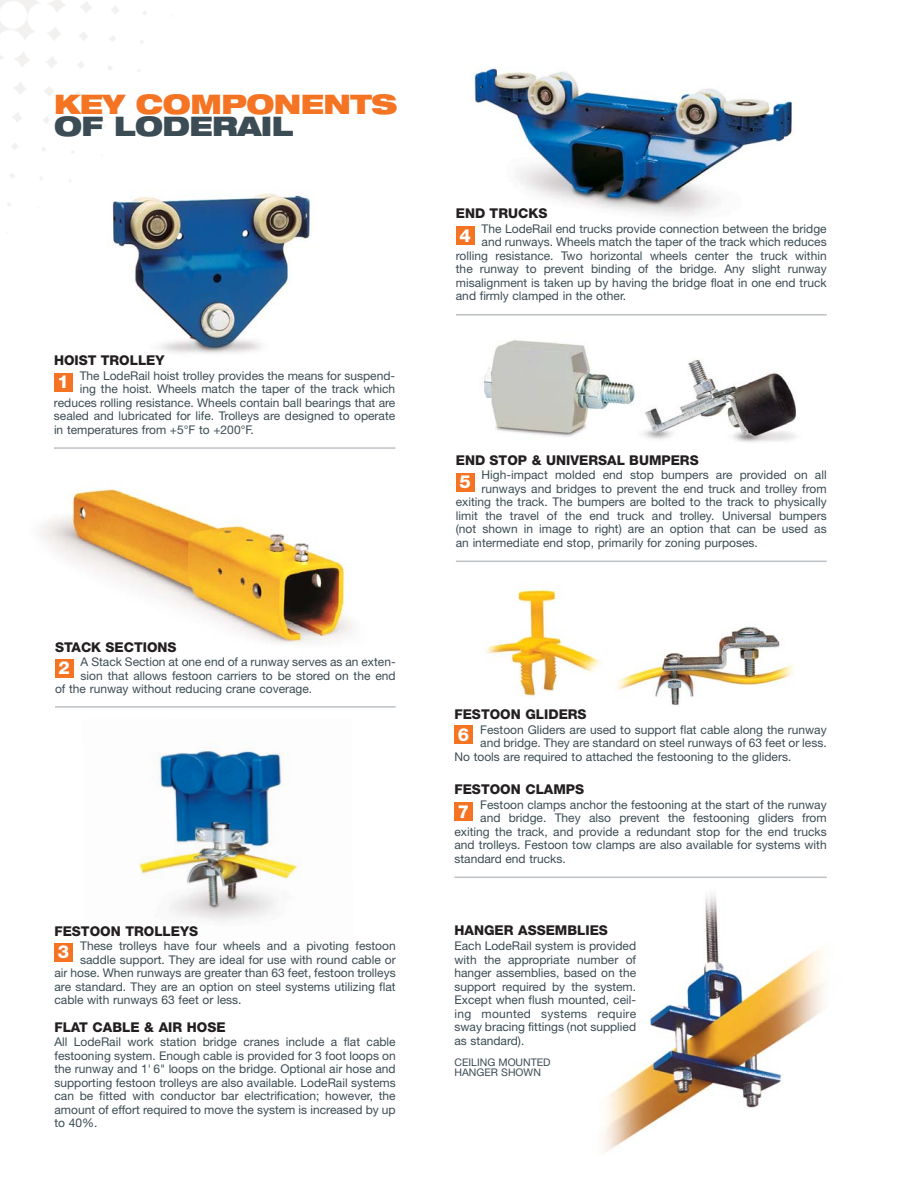
<style>
.page{position:relative;width:918px;height:1188px;background:#fff}
.page>*{position:absolute;margin:0;border:0;box-sizing:border-box;transform-origin:0 0}
.t1{font:900 expanded 27px "Helvetica Neue";letter-spacing:-.02em;color:#f47423}
.t2{font:900 expanded 27px "Helvetica Neue";letter-spacing:-.02em;color:#3b4c54}
.t3{font:800 18px "Helvetica Neue";color:#fff}
.t4{font:800 13.5px "Helvetica Neue";color:#231f20}
.t5{font:12px/13.5px "Helvetica Neue";color:#3b4c54;text-align:justify}
.t6{font:10.5px/10.5px "Helvetica Neue";color:#3b4c54}
</style>
<div class="page">
<img style="left:112px;top:193px;width:198px;height:161px">
<hr style="left:54px;top:447px;width:341px;height:2px;background:#bdc2c7">
<img style="left:473px;top:67px;width:320px;height:178px">
<hr style="left:456px;top:314px;width:371px;height:2px;background:#bdc2c7">
<img style="left:40px;top:489px;width:312px;height:189px">
<hr style="left:55px;top:706px;width:341px;height:2px;background:#bdc2c7">
<div style="left:54px;top:373px;width:18px;height:18px;background:#f47423"></div>
<div style="left:456px;top:226px;width:18px;height:19px;background:#f47423"></div>
<div style="left:55px;top:659px;width:18px;height:18px;background:#f47423"></div>
<img style="left:484px;top:589px;width:312px;height:117px">
<img style="left:604px;top:894px;width:222px;height:259px">
<hr style="left:455px;top:877px;width:372px;height:1px;background:#bdc2c7">
<div style="left:455px;top:726px;width:18px;height:18px;background:#f47423"></div>
<div style="left:455px;top:803px;width:18px;height:18px;background:#f47423"></div>
<img style="left:484px;top:340px;width:312px;height:103px">
<hr style="left:456px;top:561px;width:371px;height:1px;background:#bdc2c7">
<div style="left:456px;top:473px;width:18px;height:18px;background:#f47423"></div>
<img style="left:139px;top:743px;width:162px;height:179px">
<div style="left:54px;top:943px;width:19px;height:18px;background:#f47423"></div>
<h1 class="t1" style="left:54px;top:94px;width:345px">KEY COMPONENTS</h1>
<h1 class="t2" style="left:54px;top:116px;width:241px">OF LODERAIL</h1>
<p class="t4" style="left:54px;top:355px;width:112px">HOIST TROLLEY</p>
<p class="t5" style="left:80px;top:370px;width:317px">The LodeRail hoist trolley provides the means for suspend-</p>
<p class="t5" style="left:80px;top:383px;width:317px">ing the hoist. Wheels match the taper of the track which</p>
<p class="t5" style="left:54px;top:397px;width:343px">reduces rolling resistance. Wheels contain ball bearings that are</p>
<p class="t5" style="left:54px;top:410px;width:343px">sealed and lubricated for life. Trolleys are designed to operate</p>
<p class="t5" style="left:54px;top:424px;width:201px">in temperatures from +5°F to +200°F.</p>
<h2 class="t3" style="left:57px;top:375px;width:13px">1</h2>
<p class="t4" style="left:55px;top:642px;width:123px">STACK SECTIONS</p>
<p class="t5" style="left:81px;top:656px;width:317px">A Stack Section at one end of a runway serves as an exten-</p>
<p class="t5" style="left:81px;top:670px;width:317px">sion that allows festoon carriers to be stored on the end</p>
<p class="t5" style="left:55px;top:683px;width:259px">of the runway without reducing crane coverage.</p>
<h2 class="t3" style="left:58px;top:662px;width:13px">2</h2>
<p class="t4" style="left:54px;top:926px;width:145px">FESTOON TROLLEYS</p>
<p class="t5" style="left:80px;top:940px;width:317px">These trolleys have four wheels and a pivoting festoon</p>
<p class="t5" style="left:80px;top:954px;width:317px">saddle support. They are ideal for use with round cable or</p>
<p class="t5" style="left:54px;top:967px;width:343px">air hose. When runways are greater than 63 feet, festoon trolleys</p>
<p class="t5" style="left:54px;top:981px;width:343px">are standard. They are an option on steel systems utilizing flat</p>
<p class="t5" style="left:54px;top:994px;width:189px">cable with runways 63 feet or less.</p>
<p class="t4" style="left:54px;top:1022px;width:173px">FLAT CABLE &amp; AIR HOSE</p>
<p class="t5" style="left:54px;top:1037px;width:343px">All LodeRail work station bridge cranes include a flat cable festooning system. Enough cable is provided for 3 foot loops on the runway and 1' 6" loops on the bridge. Optional air hose and supporting festoon trolleys are also available. LodeRail systems can be fitted with conductor bar electrification; however, the amount of effort required to move the system is increased by up to 40%.</p>
<h2 class="t3" style="left:58px;top:946px;width:13px">3</h2>
<p class="t4" style="left:456px;top:209px;width:93px">END TRUCKS</p>
<p class="t5" style="left:482px;top:223px;width:347px">The LodeRail end trucks provide connection between the bridge</p>
<p class="t5" style="left:482px;top:236px;width:347px">and runways. Wheels match the taper of the track which reduces</p>
<p class="t5" style="left:456px;top:250px;width:372px">rolling resistance. Two horizontal wheels center the truck within</p>
<p class="t5" style="left:456px;top:263px;width:372px">the runway to prevent binding of the bridge. Any slight runway</p>
<p class="t5" style="left:456px;top:277px;width:372px">misalignment is taken up by having the bridge float in one end truck</p>
<p class="t5" style="left:456px;top:290px;width:172px">and firmly clamped in the other.</p>
<h2 class="t3" style="left:459px;top:229px;width:13px">4</h2>
<p class="t4" style="left:456px;top:455px;width:244px">END STOP &amp; UNIVERSAL BUMPERS</p>
<p class="t5" style="left:482px;top:470px;width:347px">High-impact molded end stop bumpers are provided on all</p>
<p class="t5" style="left:482px;top:483px;width:347px">runways and bridges to prevent the end truck and trolley from</p>
<p class="t5" style="left:456px;top:497px;width:372px">exiting the track. The bumpers are bolted to the track to physically</p>
<p class="t5" style="left:456px;top:510px;width:372px">limit the travel of the end truck and trolley. Universal bumpers</p>
<p class="t5" style="left:456px;top:524px;width:372px">(not shown in image to right) are an option that can be used as</p>
<p class="t5" style="left:456px;top:537px;width:304px">an intermediate end stop, primarily for zoning purposes.</p>
<h2 class="t3" style="left:459px;top:475px;width:13px">5</h2>
<p class="t4" style="left:455px;top:709px;width:134px">FESTOON GLIDERS</p>
<p class="t5" style="left:480px;top:724px;width:348px">Festoon Gliders are used to support flat cable along the runway</p>
<p class="t5" style="left:480px;top:737px;width:348px">and bridge. They are standard on steel runways of 63 feet or less.</p>
<p class="t5" style="left:455px;top:751px;width:338px">No tools are required to attached the festooning to the gliders.</p>
<p class="t4" style="left:455px;top:785px;width:131px">FESTOON CLAMPS</p>
<p class="t5" style="left:480px;top:799px;width:348px">Festoon clamps anchor the festooning at the start of the runway</p>
<p class="t5" style="left:480px;top:812px;width:348px">and bridge. They also prevent the festooning gliders from</p>
<p class="t5" style="left:455px;top:826px;width:374px">exiting the track, and provide a redundant stop for the end trucks</p>
<p class="t5" style="left:455px;top:839px;width:374px">and trolleys. Festoon tow clamps are also available for systems with</p>
<p class="t5" style="left:455px;top:853px;width:113px">standard end trucks.</p>
<h2 class="t3" style="left:458px;top:728px;width:13px">6</h2>
<h2 class="t3" style="left:458px;top:805px;width:13px">7</h2>
<p class="t4" style="left:455px;top:926px;width:155px">HANGER ASSEMBLIES</p>
<p class="t5" style="left:455px;top:940px;width:183px">Each LodeRail system is provided with the appropriate number of hanger assemblies, based on the support required by the system.<br>Except when flush mounted, ceil&shy;ing mounted systems require sway bracing fittings (not supplied as standard).</p>
<p class="t6" style="left:455px;top:1058px;width:98px">CEILING MOUNTED<br>HANGER SHOWN</p>
</div>
